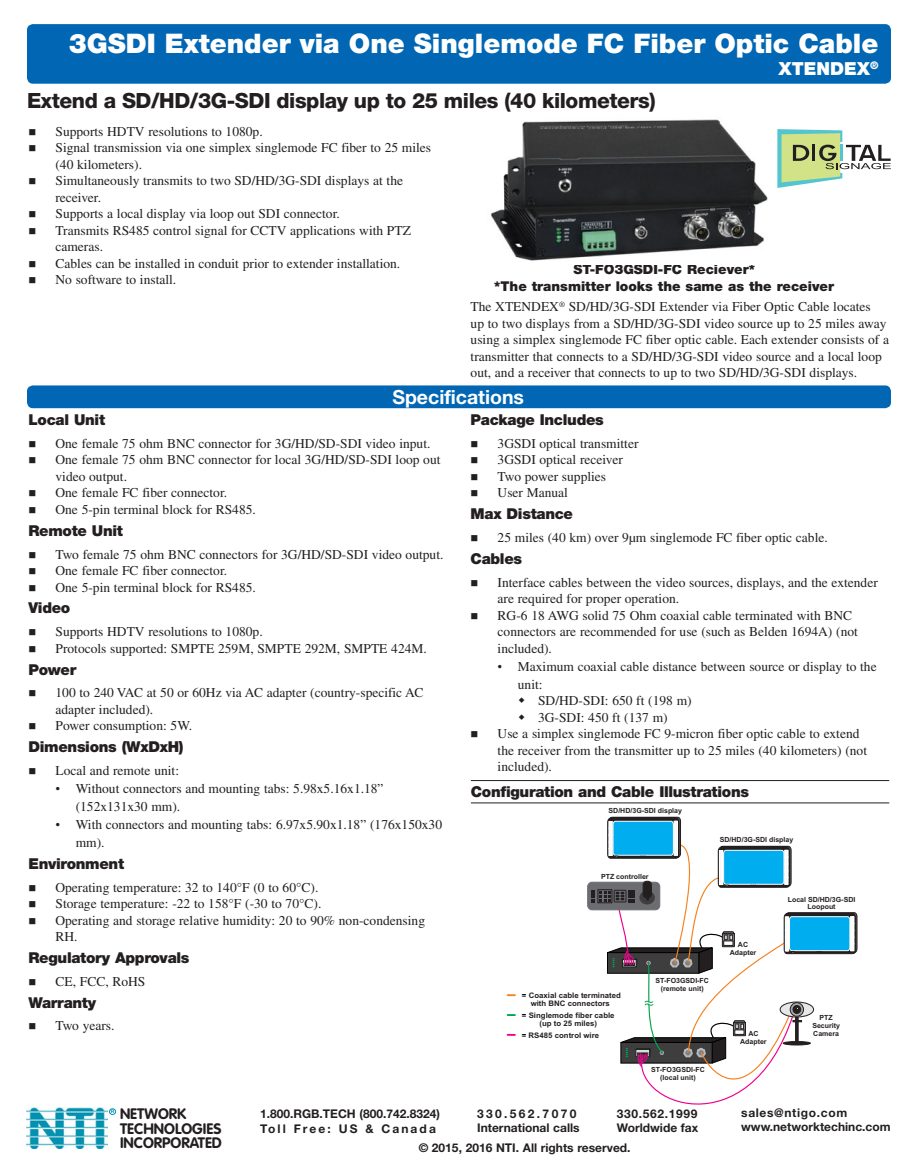
<style>
.page{position:relative;width:918px;height:1175px;background:#fff}
.page>*{position:absolute;margin:0;border:0;box-sizing:border-box;transform-origin:0 0}
.t1{font:900 27px "Helvetica Neue LT Std";color:#fff}
.t2{font:800 21px "Helvetica Neue LT Std";letter-spacing:-.02em;color:#231f20}
.Page_Bar_Header{font:700 19.5px "Helvetica Neue LT Std";color:#fff}
.t3{font:900 18px "Helvetica Neue LT Std";color:#fff}
.Body_Sub_Header{font:900 15px "Helvetica Neue LT Std";letter-spacing:-.02em;color:#231f20}
.Body_Double_Bar_Head{font:900 15px "Helvetica Neue LT Std";letter-spacing:-.02em;color:#231f20}
.t4{font:700 15px/14.7px "VAG Rounded Std";color:#231f20}
._1st_Level_Bullet{font:13.5px/16.5px "Times LT Std";color:#231f20}
.F___A_Paragraph{font:13.5px/16.5px "Times LT Std";color:#231f20}
._2nd_Level_Bullet{font:13.5px/18px "Times LT Std";color:#231f20}
.Product_Sub_Header{font:900 13.5px/16.2px "Helvetica Neue LT Std";color:#231f20;text-align:center}
._3rd_Level_Bullet{font:13.5px "Times LT Std";color:#231f20}
.t5{font:700 12px "Helvetica Neue LT Std";color:#231f20}
.t6{font:700 12px "Helvetica Neue LT Std";letter-spacing:.055em;color:#231f20}
.t7{font:700 12px "Helvetica Neue LT Std";letter-spacing:.175em;color:#231f20}
.t8{font:700 12px "Helvetica Neue LT Std";letter-spacing:.195em;color:#231f20}
.t9{font:700 7.65px/8.6px "Arial";color:#231f20;text-align:center}
.t10{font:700 7.05px/7.8px "Arial";color:#231f20;text-align:center}
.t11{font:700 4.95px "Helvetica Neue LT Std";color:#0093b0}
.s1{font-family:"Times New Roman"}
.s2{color:#000}
</style>
<div class="page">
<div style="left:27px;top:24px;width:864px;height:60px;background:#0166b3;border-radius:6px"></div>
<div style="left:27px;top:385px;width:864px;height:23px;background:#0166b3;border-radius:6px"></div>
<hr style="left:471px;top:780px;width:418px;height:1px;background:#231f20">
<hr style="left:471px;top:802px;width:418px;height:1px;background:#231f20">
<div style="left:109px;top:1108px;width:7px;height:6px;border:1px solid #0093b0;border-radius:50%"></div>
<img style="left:27px;top:1107px;width:80px;height:41px">
<img style="left:491px;top:119px;width:277px;height:142px">
<svg style="left:777px;top:129px;width:114px;height:59px"></svg>
<div style="left:588px;top:882px;width:72px;height:27px;background:#6c6d70;border-radius:4px"></div>
<div style="left:588px;top:882px;width:72px;height:28px;border:1px solid #6c6d70;border-radius:4px"></div>
<svg style="left:591px;top:817px;width:266px;height:287px"></svg>
<svg style="left:508px;top:994px;width:7px;height:2px"></svg>
<svg style="left:508px;top:1014px;width:7px;height:2px"></svg>
<svg style="left:508px;top:1033px;width:7px;height:2px"></svg>
<p class="t1" style="left:69px;top:28px;width:811px">3GSDI Extender via One Singlemode FC Fiber Optic Cable</p>
<p class="t3" style="left:778px;top:58px;width:102px">XTENDEX<sup>®</sup></p>
<p class="t2" style="left:27px;top:88px;width:630px">Extend a SD/HD/3G-SDI display up to 25 miles (40 kilometers)</p>
<p class="_1st_Level_Bullet" style="left:55px;top:123px;width:209px">Supports HDTV resolutions to 1080p.</p>
<p class="_1st_Level_Bullet" style="left:55px;top:139px;width:377px">Signal transmission via one simplex singlemode FC fiber to 25 miles (40 kilometers).</p>
<p class="_1st_Level_Bullet" style="left:55px;top:172px;width:349px">Simultaneously transmits to two SD/HD/3G-SDI displays at the receiver.</p>
<p class="_1st_Level_Bullet" style="left:55px;top:205px;width:286px">Supports a local display via loop out SDI connector.</p>
<p class="_1st_Level_Bullet" style="left:55px;top:222px;width:357px">Transmits RS485 control signal for CCTV applications with PTZ cameras.</p>
<p class="_1st_Level_Bullet" style="left:55px;top:255px;width:346px">Cables can be installed in conduit prior to extender installation.</p>
<p class="_1st_Level_Bullet" style="left:55px;top:271px;width:122px">No software to install.</p>
<p class="Product_Sub_Header" style="left:494px;top:261px;width:341px">ST-FO3GSDI-FC Reciever*<br>*The transmitter looks the same as the receiver</p>
<p class="F___A_Paragraph" style="left:471px;top:298px;width:420px">The XTENDEX<sup>®</sup> SD/HD/3G-SDI Extender via Fiber Optic Cable locates<br>up to two displays from a SD/HD/3G-SDI video source up to 25 miles away using a simplex singlemode FC fiber optic cable. Each extender consists of a transmitter that connects to a SD/HD/3G-SDI video source and a local loop out, and a receiver that connects to up to two SD/HD/3G-SDI displays.</p>
<p class="Page_Bar_Header" style="left:392px;top:385px;width:133px">Specifications</p>
<p class="Body_Sub_Header" style="left:471px;top:410px;width:135px">Package Includes</p>
<p class="_1st_Level_Bullet" style="left:498px;top:435px;width:142px">3GSDI optical transmitter</p>
<p class="_1st_Level_Bullet" style="left:498px;top:451px;width:127px">3GSDI optical receiver</p>
<p class="_1st_Level_Bullet" style="left:498px;top:468px;width:110px">Two power supplies</p>
<p class="_1st_Level_Bullet" style="left:498px;top:484px;width:72px">User Manual</p>
<p class="Body_Sub_Header" style="left:471px;top:505px;width:104px">Max Distance</p>
<p class="_1st_Level_Bullet" style="left:498px;top:529px;width:332px">25 miles (40 km) over 9µm singlemode FC fiber optic cable.</p>
<p class="Body_Sub_Header" style="left:471px;top:549px;width:53px">Cables</p>
<p class="_1st_Level_Bullet" style="left:498px;top:573px;width:382px">Interface cables between the video sources, displays, and the extender are required for proper operation.</p>
<p class="_1st_Level_Bullet" style="left:498px;top:606px;width:362px">RG-6 18 AWG solid 75 Ohm coaxial cable terminated with BNC connectors are recommended for use (such as Belden 1694A) (not included).</p>
<p class="_2nd_Level_Bullet" style="left:518px;top:657px;width:360px;text-indent:-20px"><span class="s1">•</span> Maximum coaxial cable distance between source or display to the unit:</p>
<p class="_3rd_Level_Bullet" style="left:538px;top:693px;width:155px">SD/HD-SDI: 650 ft (198 m)</p>
<p class="_3rd_Level_Bullet" style="left:538px;top:709px;width:131px">3G-SDI: 450 ft (137 m)</p>
<p class="_1st_Level_Bullet" style="left:498px;top:725px;width:371px">Use a simplex singlemode FC 9-micron fiber optic cable to extend the receiver from the transmitter up to 25 miles (40 kilometers) (not included).</p>
<p class="Body_Double_Bar_Head" style="left:471px;top:783px;width:280px">Configuration and Cable Illustrations</p>
<p class="Body_Sub_Header" style="left:28px;top:411px;width:78px">Local Unit</p>
<p class="_1st_Level_Bullet" style="left:56px;top:435px;width:376px">One female 75 ohm BNC connector for 3G/HD/SD-SDI video input.</p>
<p class="_1st_Level_Bullet" style="left:56px;top:451px;width:387px">One female 75 ohm BNC connector for local 3G/HD/SD-SDI loop out video output.</p>
<p class="_1st_Level_Bullet" style="left:56px;top:484px;width:173px">One female FC fiber connector.</p>
<p class="_1st_Level_Bullet" style="left:56px;top:501px;width:202px">One 5-pin terminal block for RS485.</p>
<p class="Body_Sub_Header" style="left:28px;top:521px;width:96px">Remote Unit</p>
<p class="_1st_Level_Bullet" style="left:56px;top:546px;width:390px">Two female 75 ohm BNC connectors for 3G/HD/SD-SDI video output.</p>
<p class="_1st_Level_Bullet" style="left:56px;top:562px;width:173px">One female FC fiber connector.</p>
<p class="_1st_Level_Bullet" style="left:56px;top:579px;width:202px">One 5-pin terminal block for RS485.</p>
<p class="Body_Sub_Header" style="left:28px;top:599px;width:43px">Video</p>
<p class="_1st_Level_Bullet" style="left:56px;top:623px;width:209px">Supports HDTV resolutions to 1080p.</p>
<p class="_1st_Level_Bullet" style="left:56px;top:640px;width:373px">Protocols supported: SMPTE 259M, SMPTE 292M, SMPTE 424M.</p>
<p class="Body_Sub_Header" style="left:28px;top:660px;width:49px">Power</p>
<p class="_1st_Level_Bullet" style="left:56px;top:684px;width:369px">100 to 240 VAC at 50 or 60Hz via AC adapter (country-specific AC adapter included).</p>
<p class="_1st_Level_Bullet" style="left:56px;top:717px;width:138px">Power consumption: 5W.</p>
<p class="Body_Sub_Header" style="left:28px;top:738px;width:157px">Dimensions (WxDxH)</p>
<p class="_1st_Level_Bullet" style="left:56px;top:762px;width:125px">Local and remote unit:</p>
<p class="_2nd_Level_Bullet" style="left:76px;top:779px;width:309px;text-indent:-20px"><span class="s1">•</span> Without connectors and mounting tabs: 5.98x5.16x1.18” (152x131x30 mm).</p>
<p class="_2nd_Level_Bullet" style="left:76px;top:815px;width:368px;text-indent:-20px"><span class="s1">•</span> With connectors and mounting tabs: 6.97x5.90x1.18” (176x150x30 mm).</p>
<p class="Body_Sub_Header" style="left:28px;top:854px;width:97px">Environment</p>
<p class="_1st_Level_Bullet" style="left:56px;top:878px;width:264px">Operating temperature: 32 to 140°F (0 to 60°C).</p>
<p class="_1st_Level_Bullet" style="left:56px;top:895px;width:267px">Storage temperature: -22 to 158°F (-30 to 70°C).</p>
<p class="_1st_Level_Bullet" style="left:56px;top:911px;width:371px">Operating and storage relative humidity: 20 to 90% non-condensing<br>RH.</p>
<p class="Body_Sub_Header" style="left:28px;top:948px;width:163px">Regulatory Approvals</p>
<p class="_1st_Level_Bullet" style="left:56px;top:973px;width:91px">CE, FCC, RoHS</p>
<p class="Body_Sub_Header" style="left:28px;top:993px;width:69px">Warranty</p>
<p class="_1st_Level_Bullet" style="left:56px;top:1017px;width:61px">Two years.</p>
<p class="t10" style="left:609px;top:807px;width:75px">SD/HD/3G-SDI display</p>
<p class="t10" style="left:720px;top:836px;width:75px">SD/HD/3G-SDI display</p>
<p class="t10" style="left:601px;top:873px;width:49px">PTZ controller</p>
<p class="t10" style="left:788px;top:897px;width:69px;line-height:6.3px">Local SD/HD/3G-SDI<br>Loopout</p>
<p class="t10" style="left:730px;top:941px;width:28px">AC<br>Adapter</p>
<p class="t10" style="left:655px;top:977px;width:55px">ST-FO3GSDI-FC (remote unit)</p>
<p class="t9" style="left:522px;top:991px;width:101px"><span class="s2">=</span> Coaxial cable terminated with BNC connectors</p>
<p class="t9" style="left:522px;top:1011px;width:94px"><span class="s2">=</span> Singlemode fiber cable (up to 25 miles)</p>
<p class="t9" style="left:522px;top:1031px;width:79px"><span class="s2">=</span> RS485 control wire</p>
<p class="t10" style="left:812px;top:1014px;width:29px">PTZ<br>Security<br>Camera</p>
<p class="t10" style="left:740px;top:1030px;width:28px">AC<br>Adapter</p>
<p class="t11" style="left:111px;top:1108px;width:5px">R</p>
<p class="t4" style="left:120px;top:1107px;width:103px">NETWORK<br>TECHNOLOGIES<br>INCORPORATED</p>
<p class="t10" style="left:651px;top:1066px;width:55px">ST-FO3GSDI-FC (local unit)</p>
<p class="t8" style="left:477px;top:1106px;width:101px">330.562.7070</p>
<p class="t5" style="left:477px;top:1120px;width:104px">International calls</p>
<p class="t6" style="left:617px;top:1106px;width:82px">330.562.1999</p>
<p class="t5" style="left:617px;top:1120px;width:83px">Worldwide fax</p>
<p class="t5" style="left:419px;top:1140px;width:213px">© 2015, 2016 NTI. All rights reserved.</p>
<p class="t5" style="left:260px;top:1106px;width:181px">1.800.RGB.TECH (800.742.8324)</p>
<p class="t7" style="left:260px;top:1120px;width:177px">Toll Free: US &amp; Canada</p>
<p class="t6" style="left:741px;top:1105px;width:108px">sales@ntigo.com</p>
<p class="t5" style="left:741px;top:1119px;width:151px">www.networktechinc.com</p>
</div>
